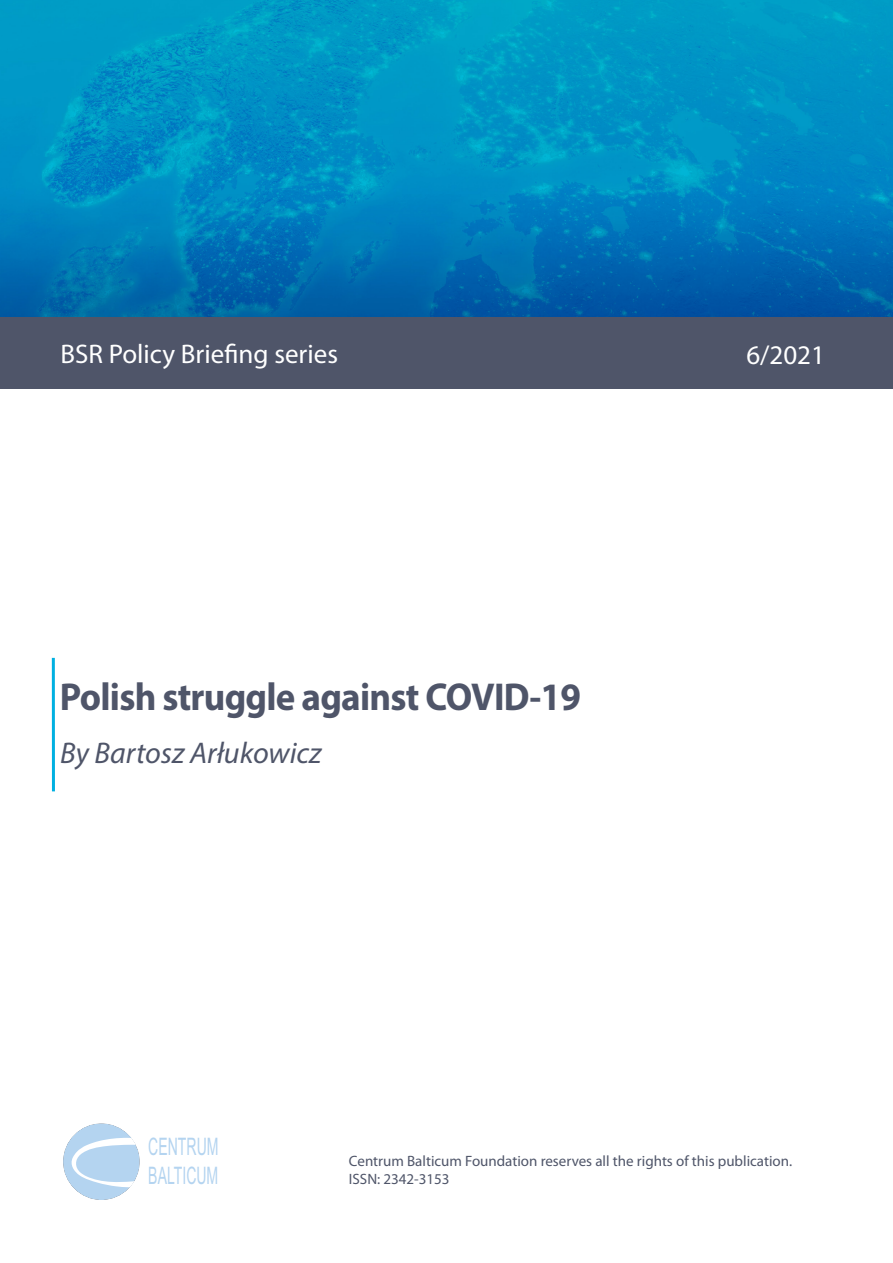
<style>
.page{position:relative;width:893px;height:1263px;background:#fff}
.page>*{position:absolute;margin:0;border:0;box-sizing:border-box;transform-origin:0 0}
.t1{font:700 39px "Myriad Pro";letter-spacing:-.02em;color:#4f5569;scale:.95 1}
.t2{font:italic 30px "Myriad Pro";color:#4f5569}
.t3{font:27px "Myriad Pro";color:#fff}
.t4{font:24.15px/29px "Arial";color:#b4d4f0;scale:.58 1}
.t5{font:15px/18px "Myriad Pro";color:#4f5569}
</style>
<div class="page">
<img style="left:0;top:0;width:893px;height:317px">
<div style="left:0;top:317px;width:893px;height:72px;background:#4f5569"></div>
<hr style="left:52px;top:658px;width:3px;height:133px;background:#00b0e1">
<div style="left:63px;top:1123px;width:77px;height:77px;background:#b4d4f0;border-radius:50%"></div>
<svg style="left:69px;top:1138px;width:71px;height:49px"></svg>
<h3 class="t3" style="left:61px;top:339px;width:279px">BSR Policy Briefing series</h3>
<h3 class="t3" style="left:746px;top:340px;width:80px">6/2021</h3>
<h1 class="t1" style="left:60px;top:672px;width:550px">Polish struggle against COVID-19</h1>
<h2 class="t2" style="left:60px;top:735px;width:263px">By Bartosz Arłukowicz</h2>
<h3 class="t4" style="left:148px;top:1132px;width:123px">CENTRUM<br>BALTICUM</h3>
<p class="t5" style="left:349px;top:1152px;width:445px">Centrum Balticum Foundation reserves all the rights of this publication.<br>ISSN: 2342-3153</p>
</div>
